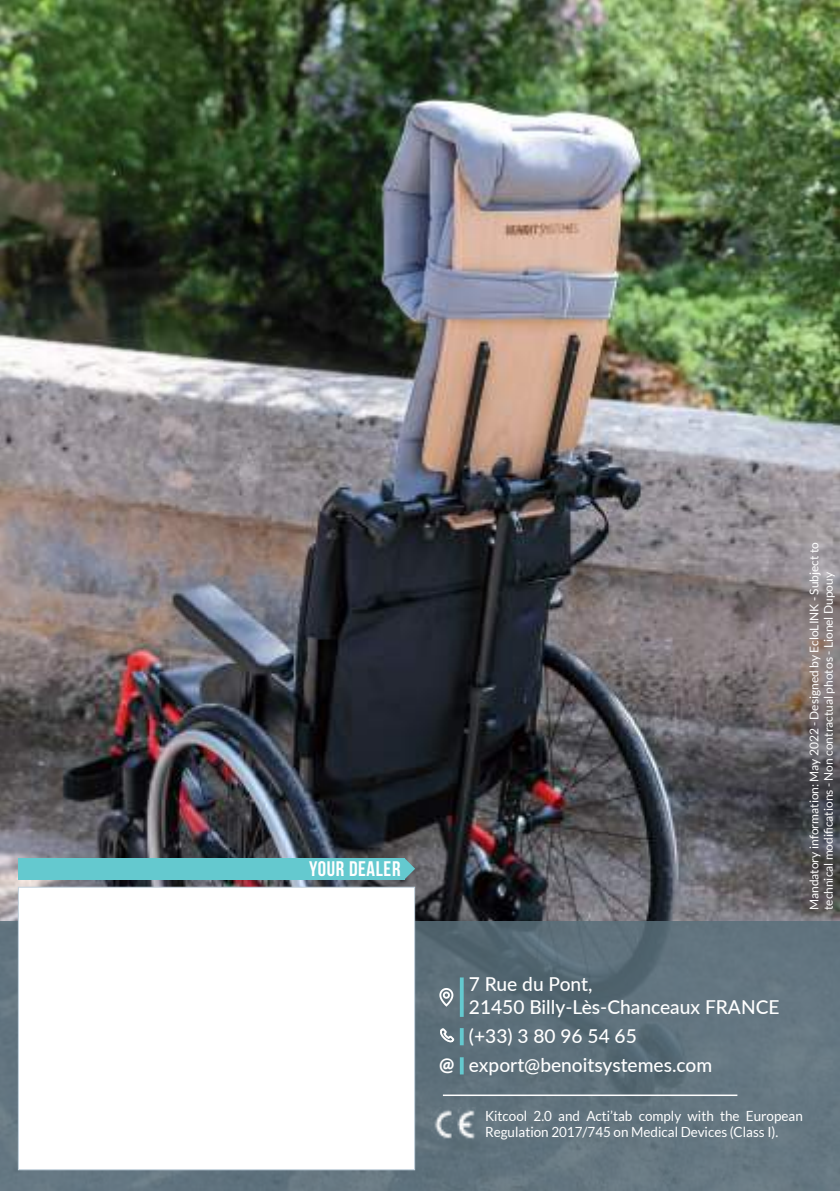
<style>
.page{position:relative;width:840px;height:1191px;background:#fff}
.page>*{position:absolute;margin:0;border:0;box-sizing:border-box;transform-origin:0 0}
.t1{font:700 21px "Bebas Neue";letter-spacing:.03em;color:#fff}
.t2{font:500 19.2px/23px "Lato";color:#fff}
.t3{font:14px/16.8px "Lato";color:#fff;scale:.96 1}
.t4{font:12px/14.4px "Lato";color:#fff}
.s1{font-weight:800;font-size:18px}
</style>
<div class="page">
<img style="left:0;top:0;width:839px;height:921px">
<svg style="left:0;top:921px;width:839px;height:270px;background:#60727d"></svg>
<svg style="left:438px;top:1026px;width:18px;height:18px"></svg>
<svg style="left:438px;top:986px;width:16px;height:22px"></svg>
<svg style="left:459px;top:977px;width:4px;height:40px"></svg>
<svg style="left:459px;top:1028px;width:4px;height:17px"></svg>
<svg style="left:459px;top:1057px;width:4px;height:17px"></svg>
<div style="left:18px;top:886px;width:397px;height:284px;background:#fff;border:1px solid #c1d1dd"></div>
<hr style="left:442px;top:1094px;width:295px;height:2px;background:#fff">
<img style="left:431px;top:1107px;width:44px;height:36px">
<div style="left:18px;top:858px;width:386px;height:21px;background:#64c9cf"></div>
<svg style="left:404px;top:858px;width:11px;height:21px"></svg>
<h1 class="t1" style="left:309px;top:856px;width:93px">YOUR DEALER</h1>
<p class="t4" style="left:807px;top:910px;width:370px;rotate:-90deg">Mandatory information: May 2022 - Designed by EcloLINK - Subject to technical modifications - Non contractual photos - Lionel Dupouy</p>
<h2 class="t2" style="left:468px;top:974px;width:312px">7 Rue du Pont,<br>21450 Billy-Lès-Chanceaux FRANCE</h2>
<h2 class="t2" style="left:439px;top:1023px;width:274px;line-height:28.6px;text-indent:30px">(+33) 3 80 96 54 65<br><span class="s1">@</span> export@benoitsystemes.com</h2>
<p class="t3" style="left:484px;top:1108px;width:332px">Kitcool 2.0 and Acti’tab comply with the European<br>Regulation 2017/745 on Medical Devices (Class I).</p>
</div>
